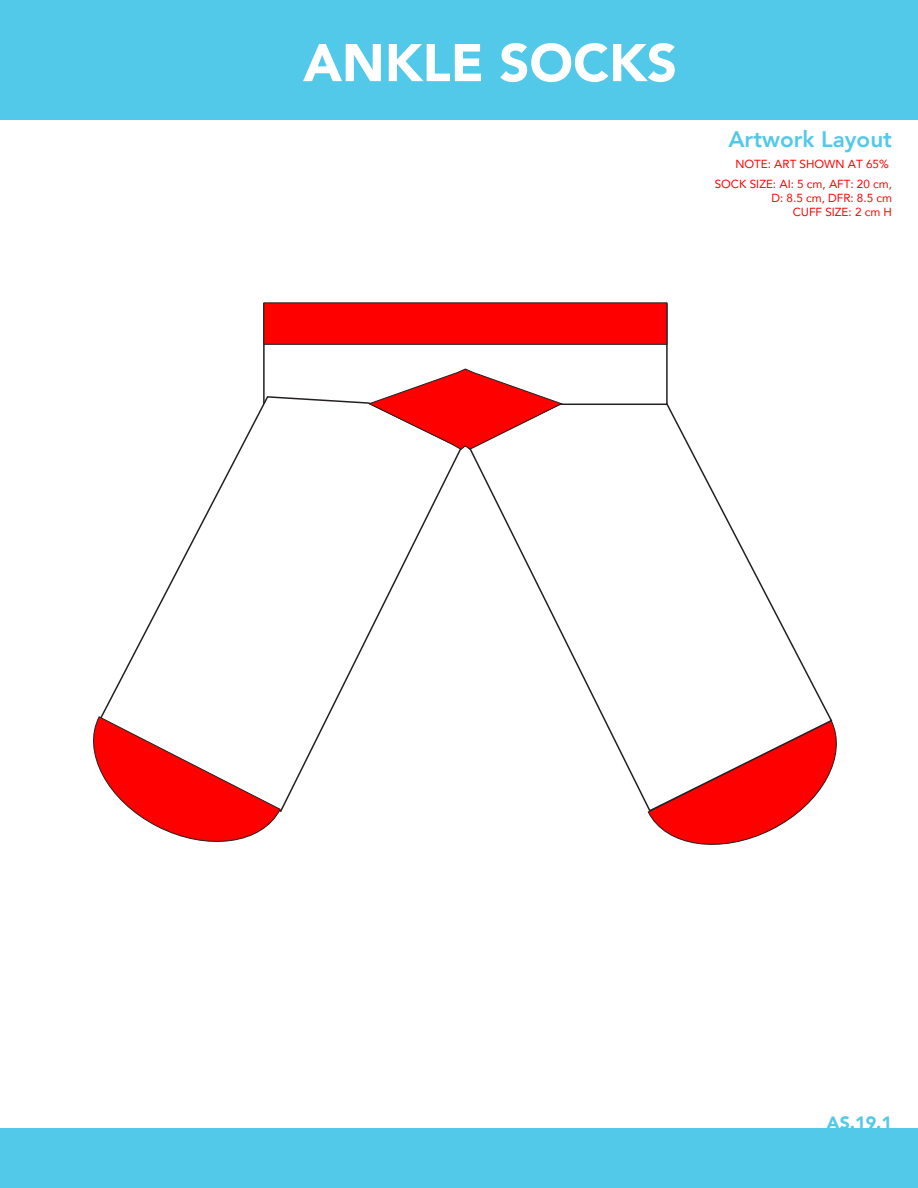
<style>
.page{position:relative;width:918px;height:1188px;background:#fff}
.page>*{position:absolute;margin:0;border:0;box-sizing:border-box;transform-origin:0 0}
.t1{font:900 52.5px "Avenir";color:#fff}
.t2{font:800 22.5px "Avenir";color:#53c9ea}
.t3{font:900 17.85px "Avenir";color:#53c9ea}
.t4{font:11.7px/20px "Avenir";color:#f00;text-align:right}
</style>
<div class="page">
<div style="left:0;top:1129px;width:918px;height:59px;background:#53c9ea"></div>
<div style="left:0;top:0;width:918px;height:119px;background:#53c9ea"></div>
<svg style="left:648px;top:723px;width:189px;height:122px"></svg>
<svg style="left:470px;top:404px;width:363px;height:409px"></svg>
<div style="left:263px;top:303px;width:405px;height:102px;background:#fff;border:2px solid #231f20"></div>
<div style="left:264px;top:302px;width:403px;height:43px;background:#f00;border:1px solid #231f20"></div>
<svg style="left:101px;top:395px;width:360px;height:417px"></svg>
<svg style="left:368px;top:368px;width:195px;height:82px"></svg>
<svg style="left:93px;top:716px;width:188px;height:126px"></svg>
<h1 class="t1" style="left:303px;top:32px;width:376px">ANKLE SOCKS</h1>
<h2 class="t2" style="left:728px;top:130px;width:165px">Artwork Layout</h2>
<p class="t4" style="left:715px;top:155px;width:179px">NOTE: ART SHOWN AT 65%<br>SOCK SIZE: AI: 5 cm, AFT: 20 cm,</p>
<p class="t4" style="left:771px;top:192px;width:122px;line-height:14px">D: 8.5 cm, DFR: 8.5 cm<br>CUFF SIZE: 2 cm H</p>
<h3 class="t3" style="left:827px;top:1112px;width:67px">AS.19.1</h3>
</div>
